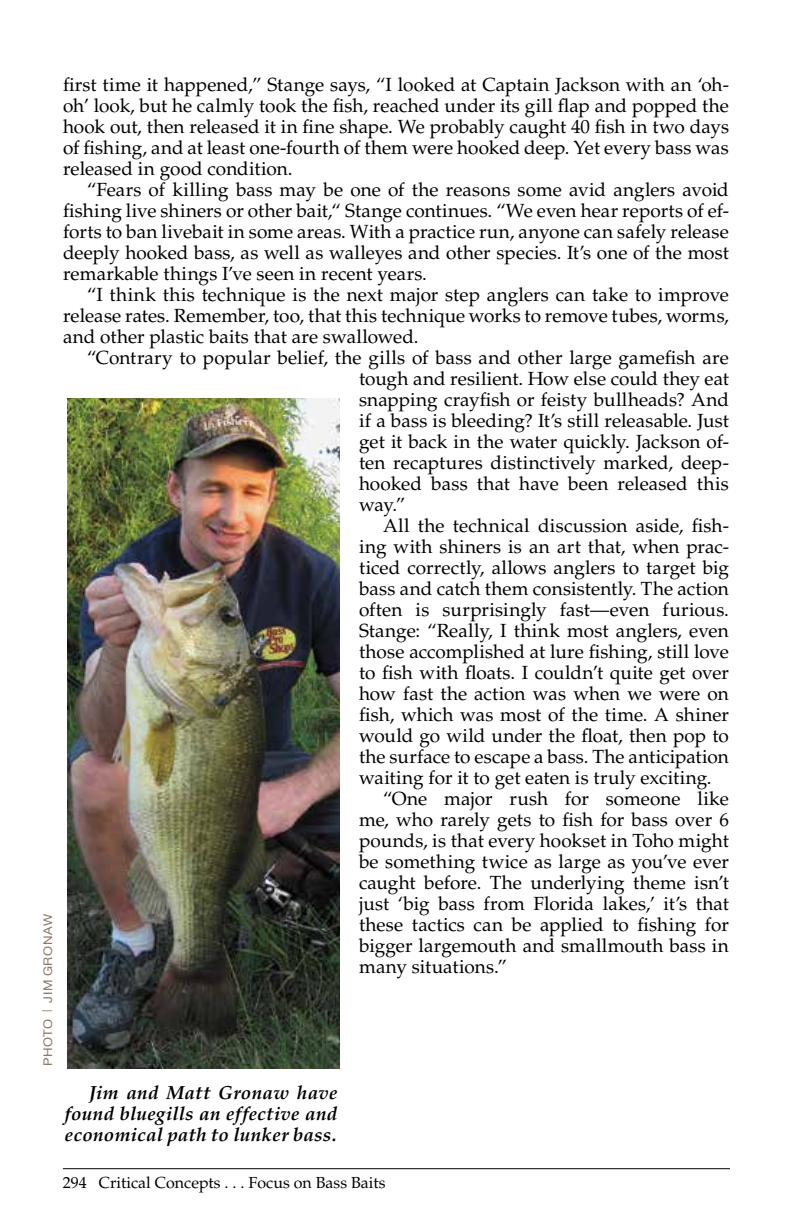
<style>
.page{position:relative;width:792px;height:1224px;background:#fff}
.page>*{position:absolute;margin:0;border:0;box-sizing:border-box;transform-origin:0 0}
.t1{font:19px/21px "Palatino LT Std";color:#000;text-align:justify}
.t2{font:italic 700 19px/21px "Palatino LT Std";letter-spacing:.015em;color:#000;text-align:justify}
.t3{font:16px "Palatino LT Std";color:#000}
.t4{font:12px "Helvetica Neue LT Std";letter-spacing:.04em;color:#876;scale:1.1 1}
</style>
<div class="page">
<hr style="left:63px;top:1168px;width:667px;height:1px;background:#000">
<img style="left:67px;top:399px;width:273px;height:670px">
<p class="t4" style="left:41px;top:1066px;width:140px;rotate:-90deg">PHOTO <sup>|</sup> JIM GRONAW</p>
<p class="t1" style="left:63px;top:74px;width:668px">first time it happened,” Stange says, “I looked at Captain Jackson with an ‘oh&shy;oh’ look, but he calmly took the fish, reached under its gill flap and popped the hook out, then released it in fine shape. We probably caught 40 fish in two days of fishing, and at least one-fourth of them were hooked deep. Yet every bass was released in good condition.</p>
<p class="t1" style="left:63px;top:179px;width:668px;text-indent:24px">“Fears of killing bass may be one of the reasons some avid anglers avoid fishing live shiners or other bait,“ Stange continues. “We even hear reports of ef&shy;forts to ban livebait in some areas. With a practice run, anyone can safely release deeply hooked bass, as well as walleyes and other species. It’s one of the most remarkable things I’ve seen in recent years.</p>
<p class="t1" style="left:63px;top:284px;width:668px;text-indent:24px">“I think this technique is the next major step anglers can take to improve release rates. Remember, too, that this technique works to remove tubes, worms, and other plastic baits that are swallowed.</p>
<p class="t1" style="left:359px;top:347px;width:372px;text-indent:-272px">“Contrary to popular belief, the gills of bass and other large gamefish are tough and resilient. How else could they eat snapping crayfish or feisty bullheads? And if a bass is bleeding? It’s still releasable. Just get it back in the water quickly. Jackson of&shy;ten recaptures distinctively marked, deep&shy;hooked bass that have been released this way.”</p>
<p class="t1" style="left:383px;top:515px;width:347px">All the technical discussion aside, fish-</p>
<p class="t1" style="left:359px;top:536px;width:371px">ing with shiners is an art that, when prac-</p>
<p class="t1" style="left:359px;top:557px;width:371px">ticed correctly, allows anglers to target big</p>
<p class="t1" style="left:359px;top:578px;width:371px">bass and catch them consistently. The action</p>
<p class="t1" style="left:359px;top:599px;width:371px">often is surprisingly fast—even furious.</p>
<p class="t1" style="left:359px;top:620px;width:371px">Stange: “Really, I think most anglers, even</p>
<p class="t1" style="left:359px;top:641px;width:371px">those accomplished at lure fishing, still love</p>
<p class="t1" style="left:359px;top:662px;width:372px">to fish with floats. I couldn’t quite get over</p>
<p class="t1" style="left:359px;top:683px;width:372px">how fast the action was when we were on</p>
<p class="t1" style="left:359px;top:704px;width:371px">fish, which was most of the time. A shiner</p>
<p class="t1" style="left:359px;top:725px;width:371px">would go wild under the float, then pop to</p>
<p class="t1" style="left:359px;top:746px;width:371px">the surface to escape a bass. The anticipation</p>
<p class="t1" style="left:359px;top:767px;width:354px">waiting for it to get eaten is truly exciting.</p>
<p class="t1" style="left:383px;top:788px;width:347px">“One major rush for someone like</p>
<p class="t1" style="left:359px;top:809px;width:371px">me, who rarely gets to fish for bass over 6</p>
<p class="t1" style="left:359px;top:830px;width:371px">pounds, is that every hookset in Toho might</p>
<p class="t1" style="left:359px;top:851px;width:372px">be something twice as large as you’ve ever</p>
<p class="t1" style="left:359px;top:872px;width:371px">caught before. The underlying theme isn’t</p>
<p class="t1" style="left:359px;top:893px;width:371px">just ‘big bass from Florida lakes,’ it’s that</p>
<p class="t1" style="left:359px;top:914px;width:371px">these tactics can be applied to fishing for</p>
<p class="t1" style="left:359px;top:935px;width:371px">bigger largemouth and smallmouth bass in</p>
<p class="t1" style="left:359px;top:956px;width:149px">many situations.”</p>
<p class="t2" style="left:65px;top:1082px;width:274px;text-indent:24px">Jim and Matt Gronaw have found bluegills an effective and economical path to lunker bass.</p>
<p class="t3" style="left:63px;top:1173px;width:324px">294 Critical Concepts . . . Focus on Bass Baits</p>
</div>
